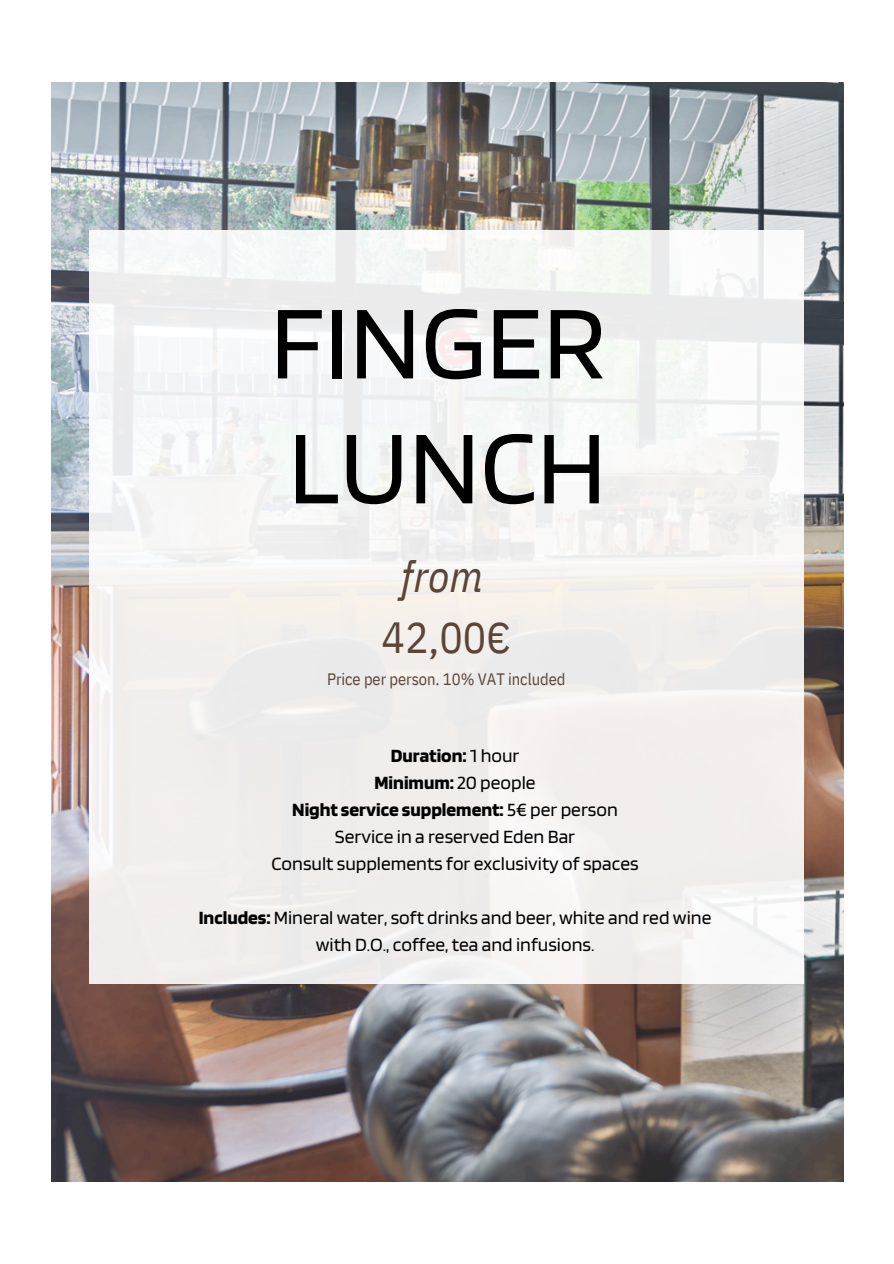
<style>
.page{position:relative;width:894px;height:1264px;background:#fff}
.page>*{position:absolute;margin:0;border:0;box-sizing:border-box;transform-origin:0 0}
.t1{font:108.9px/124.8px "Blinker";color:#000}
.t2{font:43.5px/60.8px "IBM Plex Sans Cond";color:#5a4538;text-align:center}
.t3{font:19.5px/27px "Blinker";color:#000;text-align:center}
.t4{font:16.5px "IBM Plex Sans Cond";letter-spacing:-.005em;color:#5a4538}
.s1{font-style:italic}
.s2{font-weight:700}
</style>
<div class="page">
<img style="left:52px;top:82px;width:791px;height:1098px">
<div style="left:89px;top:230px;width:714px;height:753px;background:linear-gradient(to right,#f2f1f0,#f4f2f1)"></div>
<p class="t1" style="left:270px;top:277px;width:338px">FINGER<br>LUNCH</p>
<p class="t2" style="left:381px;top:545px;width:131px"><span class="s1">from<br></span>42,00€</p>
<h3 class="t4" style="left:327px;top:668px;width:240px">Price per person. 10% VAT included</h3>
<h1 class="t3" style="left:271px;top:741px;width:368px"><span class="s2">Duration:</span> 1 hour<br><span class="s2">Minimum:</span> 20 people<br><span class="s2">Night service supplement:</span> 5€ per person<br>Service in a reserved Eden Bar<br>Consult supplements for exclusivity of spaces</h1>
<h2 class="t3" style="left:199px;top:903px;width:514px"><span class="s2">Includes:</span> Mineral water, soft drinks and beer, white and red wine with D.O., coffee, tea and infusions.</h2>
</div>
